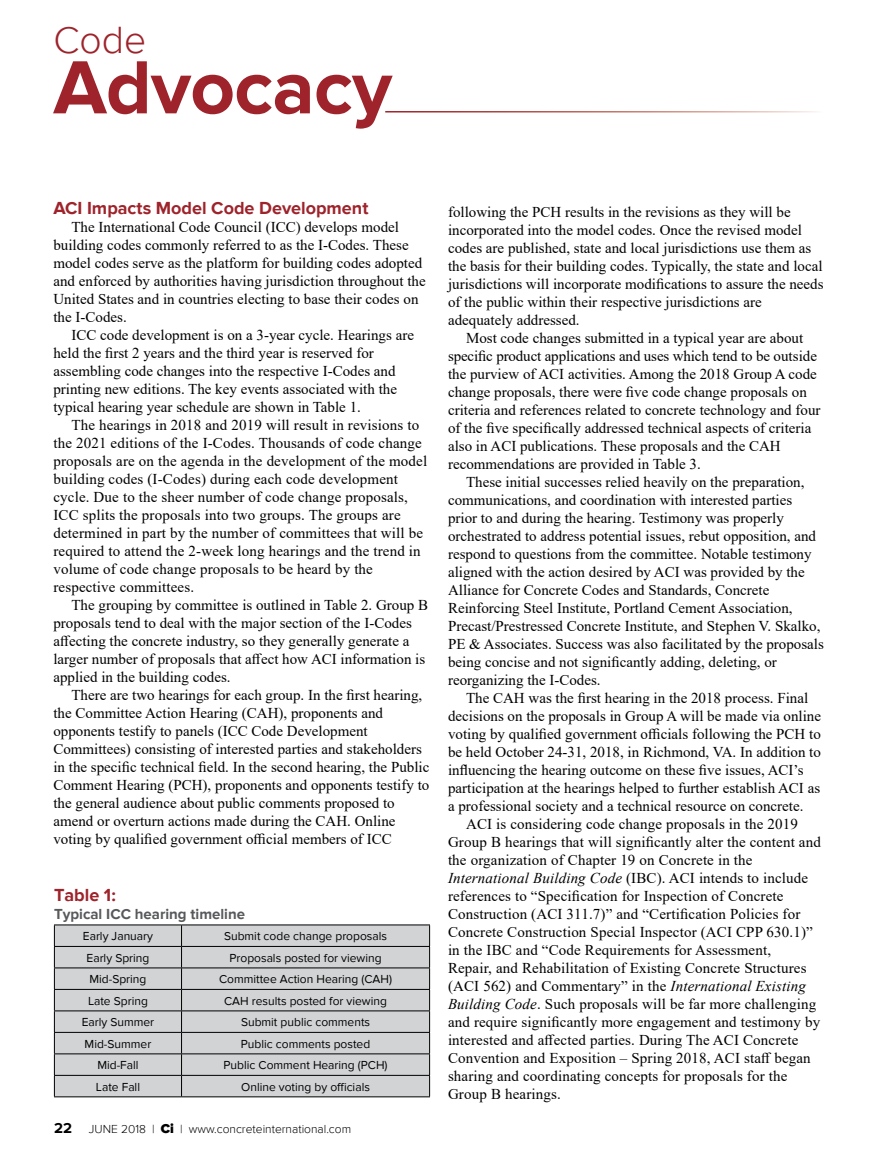
<style>
.page{position:relative;width:878px;height:1175px;background:#fff}
.page>*{position:absolute;margin:0;border:0;box-sizing:border-box;transform-origin:0 0}
.t1{font:700 78px "Proxima Nova";letter-spacing:-.01em;color:#9e232b}
.t2{font:300 39px "Proxima Nova";color:#9e232b}
.t3{font:700 18px "Proxima Nova";color:#9e232b}
.t4{font:15px/18px "Times New Roman";color:#000}
.t5{font:italic 15px "Times New Roman";letter-spacing:.01em;color:#000}
.t6{font:700 15px "Proxima Nova";color:#58595b}
.t7{font:12px "Proxima Nova";color:#000}
.t8{font:300 12px "Proxima Nova";color:#000}
.s1{font-weight:700;font-size:15px}
.s2{font-weight:900;font-size:13.5px}
.s3{font-style:normal}
.s4{font-style:italic}
</style>
<div class="page">
<div style="left:55px;top:925px;width:374px;height:171px;background:#d1d3d4"></div>
<hr style="left:54px;top:924px;width:127px;height:1px;background:#000">
<hr style="left:181px;top:924px;width:249px;height:1px;background:#000">
<hr style="left:54px;top:946px;width:127px;height:1px;background:#000">
<hr style="left:181px;top:946px;width:249px;height:1px;background:#000">
<hr style="left:54px;top:967px;width:127px;height:1px;background:#000">
<hr style="left:181px;top:967px;width:249px;height:1px;background:#000">
<hr style="left:54px;top:989px;width:127px;height:1px;background:#000">
<hr style="left:181px;top:989px;width:249px;height:1px;background:#000">
<hr style="left:54px;top:1010px;width:127px;height:1px;background:#000">
<hr style="left:181px;top:1010px;width:249px;height:1px;background:#000">
<hr style="left:54px;top:1032px;width:127px;height:1px;background:#000">
<hr style="left:181px;top:1032px;width:249px;height:1px;background:#000">
<hr style="left:54px;top:1053px;width:127px;height:1px;background:#000">
<hr style="left:181px;top:1053px;width:249px;height:1px;background:#000">
<hr style="left:54px;top:1075px;width:127px;height:1px;background:#000">
<svg style="left:54px;top:925px;width:1px;height:171px"></svg>
<hr style="left:181px;top:1075px;width:249px;height:1px;background:#000">
<svg style="left:181px;top:925px;width:1px;height:171px"></svg>
<svg style="left:429px;top:925px;width:1px;height:171px"></svg>
<hr style="left:54px;top:1096px;width:127px;height:1px;background:#000">
<hr style="left:181px;top:1096px;width:249px;height:1px;background:#000">
<h2 class="t2" style="left:53px;top:18px;width:94px">Code</h2>
<h1 class="t1" style="left:53px;top:42px;width:340px">Advocacy</h1>
<p class="t3" style="left:53px;top:197px;width:316px">ACI Impacts Model Code Development</p>
<p class="t4" style="left:53px;top:217px;width:374px;text-indent:18px">The International Code Council (ICC) develops model building codes commonly referred to as the I-Codes. These model codes serve as the platform for building codes adopted and enforced by authorities having jurisdiction throughout the United States and in countries electing to base their codes on the I-Codes.</p>
<p class="t4" style="left:53px;top:325px;width:362px;text-indent:18px">ICC code development is on a 3-year cycle. Hearings are held the first 2 years and the third year is reserved for assembling code changes into the respective I-Codes and printing new editions. The key events associated with the typical hearing year schedule are shown in Table 1.</p>
<p class="t4" style="left:53px;top:415px;width:375px;text-indent:18px">The hearings in 2018 and 2019 will result in revisions to the 2021 editions of the I-Codes. Thousands of code change proposals are on the agenda in the development of the model building codes (I-Codes) during each code development cycle. Due to the sheer number of code change proposals, ICC splits the proposals into two groups. The groups are determined in part by the number of committees that will be required to attend the 2-week long hearings and the trend in volume of code change proposals to be heard by the respective committees.</p>
<p class="t4" style="left:53px;top:595px;width:376px;text-indent:18px">The grouping by committee is outlined in Table 2. Group B proposals tend to deal with the major section of the I-Codes affecting the concrete industry, so they generally generate a larger number of proposals that affect how ACI information is applied in the building codes.</p>
<p class="t4" style="left:53px;top:685px;width:377px;text-indent:18px">There are two hearings for each group. In the first hearing, the Committee Action Hearing (CAH), proponents and opponents testify to panels (ICC Code Development Committees) consisting of interested parties and stakeholders in the specific technical field. In the second hearing, the Public Comment Hearing (PCH), proponents and opponents testify to the general audience about public comments proposed to amend or overturn actions made during the CAH. Online voting by qualified government official members of ICC</p>
<p class="t3" style="left:54px;top:884px;width:63px">Table 1:</p>
<p class="t6" style="left:54px;top:905px;width:192px">Typical ICC hearing timeline</p>
<p class="t7" style="left:83px;top:929px;width:72px">Early January</p>
<p class="t7" style="left:224px;top:929px;width:164px">Submit code change proposals</p>
<p class="t7" style="left:86px;top:951px;width:64px">Early Spring</p>
<p class="t7" style="left:229px;top:951px;width:154px">Proposals posted for viewing</p>
<p class="t7" style="left:89px;top:972px;width:58px">Mid-Spring</p>
<p class="t7" style="left:219px;top:972px;width:174px">Committee Action Hearing (CAH)</p>
<p class="t7" style="left:88px;top:994px;width:61px">Late Spring</p>
<p class="t7" style="left:224px;top:994px;width:164px">CAH results posted for viewing</p>
<p class="t7" style="left:82px;top:1015px;width:74px">Early Summer</p>
<p class="t7" style="left:241px;top:1015px;width:131px">Submit public comments</p>
<p class="t7" style="left:85px;top:1037px;width:68px">Mid-Summer</p>
<p class="t7" style="left:241px;top:1037px;width:131px">Public comments posted</p>
<p class="t7" style="left:97px;top:1058px;width:43px">Mid-Fall</p>
<p class="t7" style="left:223px;top:1058px;width:165px">Public Comment Hearing (PCH)</p>
<p class="t7" style="left:96px;top:1080px;width:46px">Late Fall</p>
<p class="t7" style="left:241px;top:1080px;width:130px">Online voting by officials</p>
<p class="t8" style="left:54px;top:1121px;width:298px"><span class="s1">22</span> JUNE 2018 | <span class="s2">Ci</span> | www.concreteinternational.com</p>
<p class="t4" style="left:448px;top:202px;width:377px">following the PCH results in the revisions as they will be incorporated into the model codes. Once the revised model codes are published, state and local jurisdictions use them as the basis for their building codes. Typically, the state and local jurisdictions will incorporate modifications to assure the needs of the public within their respective jurisdictions are adequately addressed.</p>
<p class="t4" style="left:448px;top:328px;width:374px;text-indent:18px">Most code changes submitted in a typical year are about specific product applications and uses which tend to be outside the purview of ACI activities. Among the 2018 Group A code change proposals, there were five code change proposals on criteria and references related to concrete technology and four of the five specifically addressed technical aspects of criteria also in ACI publications. These proposals and the CAH recommendations are provided in Table 3.</p>
<p class="t4" style="left:448px;top:472px;width:377px;text-indent:18px">These initial successes relied heavily on the preparation, communications, and coordination with interested parties prior to and during the hearing. Testimony was properly orchestrated to address potential issues, rebut opposition, and respond to questions from the committee. Notable testimony aligned with the action desired by ACI was provided by the Alliance for Concrete Codes and Standards, Concrete Reinforcing Steel Institute, Portland Cement Association, Precast/Prestressed Concrete Institute, and Stephen V. Skalko, PE &amp; Associates. Success was also facilitated by the proposals being concise and not significantly adding, deleting, or reorganizing the I-Codes.</p>
<p class="t4" style="left:466px;top:688px;width:344px">The CAH was the first hearing in the 2018 process. Final</p>
<p class="t4" style="left:448px;top:706px;width:374px">decisions on the proposals in Group A will be made via online</p>
<p class="t4" style="left:448px;top:724px;width:374px">voting by qualified government officials following the PCH to</p>
<p class="t4" style="left:448px;top:742px;width:374px">be held October 24-31, 2018, in Richmond, VA. In addition to</p>
<p class="t4" style="left:448px;top:760px;width:357px">influencing the hearing outcome on these five issues, ACI’s</p>
<p class="t4" style="left:448px;top:778px;width:373px">participation at the hearings helped to further establish ACI as</p>
<p class="t4" style="left:448px;top:796px;width:357px">a professional society and a technical resource on concrete.</p>
<p class="t4" style="left:466px;top:814px;width:333px">ACI is considering code change proposals in the 2019</p>
<p class="t4" style="left:448px;top:832px;width:374px">Group B hearings that will significantly alter the content and</p>
<p class="t4" style="left:448px;top:850px;width:306px">the organization of Chapter 19 on Concrete in the</p>
<p class="t5" style="left:448px;top:867px;width:362px">International Building Code <span class="s3">(IBC). ACI intends to include</span></p>
<p class="t4" style="left:448px;top:886px;width:337px">references to “Specification for Inspection of Concrete</p>
<p class="t4" style="left:448px;top:904px;width:354px">Construction (ACI 311.7)” and “Certification Policies for</p>
<p class="t4" style="left:448px;top:922px;width:366px">Concrete Construction Special Inspector (ACI CPP 630.1)”</p>
<p class="t4" style="left:448px;top:940px;width:325px">in the IBC and “Code Requirements for Assessment,</p>
<p class="t4" style="left:448px;top:958px;width:360px">Repair, and Rehabilitation of Existing Concrete Structures</p>
<p class="t4" style="left:448px;top:976px;width:359px">(ACI 562) and Commentary” in the <span class="s4">International Existing</span></p>
<p class="t4" style="left:448px;top:994px;width:370px"><span class="s4">Building Code</span>. Such proposals will be far more challenging</p>
<p class="t4" style="left:448px;top:1012px;width:374px">and require significantly more engagement and testimony by</p>
<p class="t4" style="left:448px;top:1030px;width:352px">interested and affected parties. During The ACI Concrete</p>
<p class="t4" style="left:448px;top:1048px;width:364px">Convention and Exposition – Spring 2018, ACI staff began</p>
<p class="t4" style="left:448px;top:1066px;width:341px">sharing and coordinating concepts for proposals for the</p>
<p class="t4" style="left:448px;top:1084px;width:114px">Group B hearings.</p>
</div>
